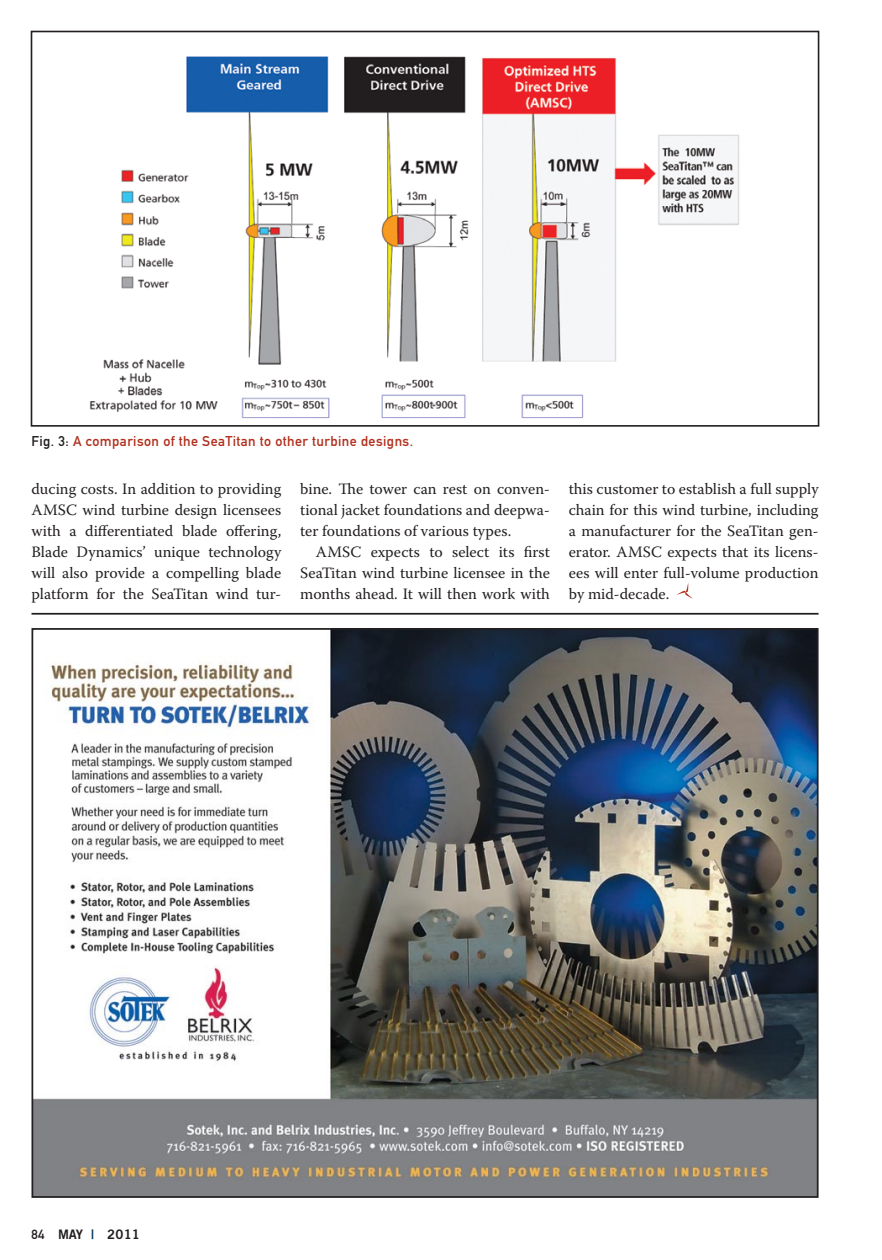
<style>
.page{position:relative;width:882px;height:1260px;background:#fff}
.page>*{position:absolute;margin:0;border:0;box-sizing:border-box;transform-origin:0 0}
.t1{font:15.75px/21px "Warnock Pro";color:#231f20;text-align:justify}
.t2{font:14px "DIN Mittelschrift Alternate";letter-spacing:.03em;color:#b12f1c}
.t3{font:13.12px "Trade Gothic Bold Two";letter-spacing:.02em;color:#231f20}
.s1{color:#231f20}
.s2{font-family:"DIN Mittelschrift Alternate"}
.s3{color:#00355b}
</style>
<div class="page">
<img style="left:35px;top:631px;width:781px;height:564px">
<hr style="left:32px;top:613px;width:787px;height:2px;background:#231f20">
<svg style="left:677px;top:583px;width:16px;height:16px"></svg>
<img style="left:89px;top:56px;width:650px;height:363px">
<div style="left:31px;top:31px;width:788px;height:396px;border:2px solid #231f20"></div>
<p class="t2" style="left:32px;top:433px;width:383px"><span class="s1">Fig. 3:</span> A comparison of the SeaTitan to other turbine designs.</p>
<p class="t1" style="left:32px;top:478px;width:251px">ducing costs. In addition to providing AMSC wind turbine design licensees with a differentiated blade offering, Blade Dynamics’ unique technology will also provide a compelling blade platform for the SeaTitan wind tur-</p>
<p class="t1" style="left:300px;top:478px;width:251px">bine. The tower can rest on conven&shy;tional jacket foundations and deepwa&shy;ter foundations of various types.</p>
<p class="t1" style="left:300px;top:541px;width:251px;text-indent:16px">AMSC expects to select its first SeaTitan wind turbine licensee in the months ahead. It will then work with</p>
<p class="t1" style="left:569px;top:478px;width:251px">this customer to establish a full supply chain for this wind turbine, including a manufacturer for the SeaTitan gen&shy;erator. AMSC expects that its licens&shy;ees will enter full-volume production by mid-decade.</p>
<p class="t3" style="left:32px;top:1226px;width:110px"><span class="s2">84</span> MAY <span class="s3">|</span> 2011</p>
</div>
